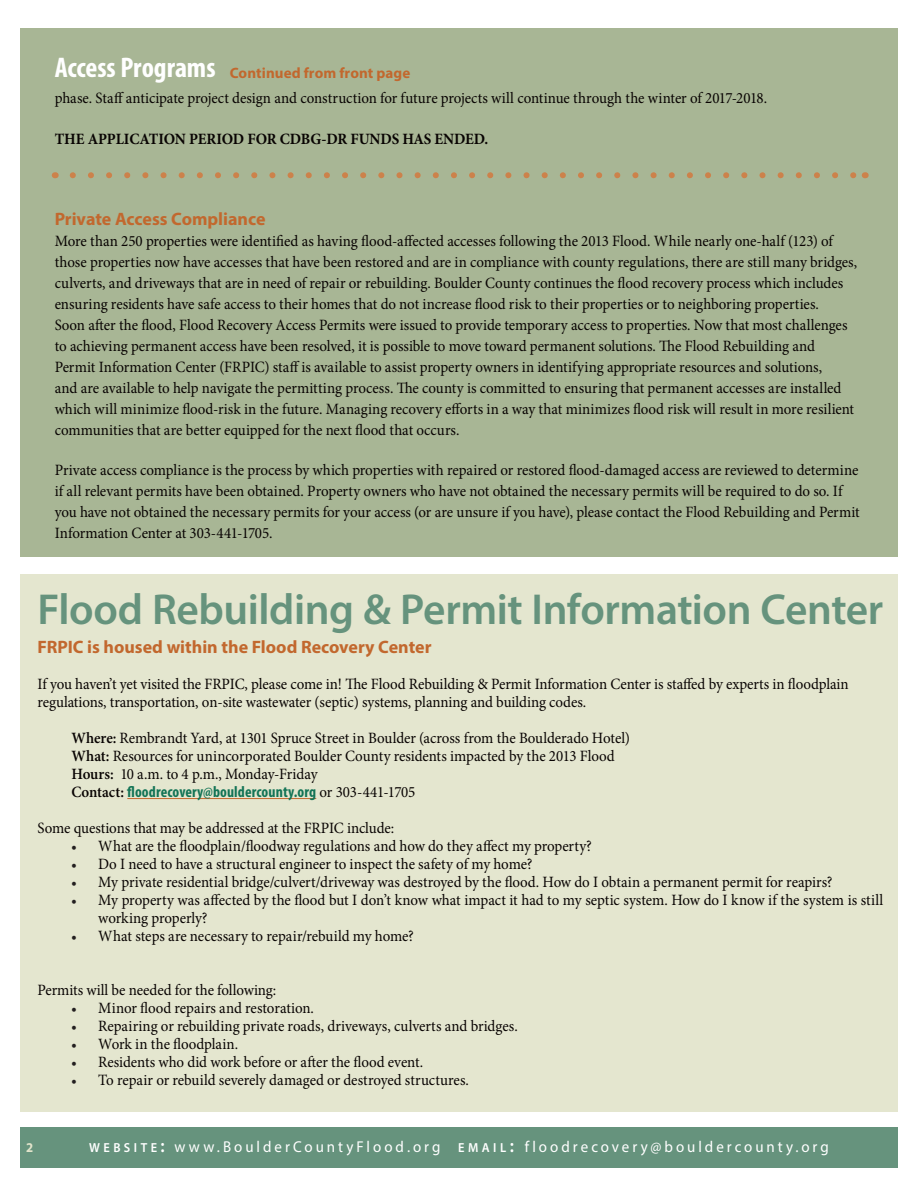
<style>
.page{position:relative;width:918px;height:1188px;background:#fff}
.page>*{position:absolute;margin:0;border:0;box-sizing:border-box;transform-origin:0 0}
.Page_header{font:600 43.5px "Myriad Pro";letter-spacing:-.01em;color:#66937d}
.BC_Main_Text{font:700 condensed 28.5px "Myriad Pro";color:#fff}
.Page_header-2{font:700 18px "Myriad Pro";color:#c2682e}
.First_paragraph{font:15.75px/21px "Minion Pro";letter-spacing:-.005em;color:#080302;scale:.95 1}
.Heading_2{font:15.75px/18px "Minion Pro";letter-spacing:-.005em;color:#080302;scale:.95 1}
.body_text{font:15.75px "Minion Pro";letter-spacing:-.005em;color:#080302;scale:.95 1}
.First_paragraph-2{font:15.75px "Myriad Pro";letter-spacing:.2em;color:#fff;scale:.95 1}
.body_text-2{font:700 condensed 15.75px "Myriad Pro";letter-spacing:.005em;color:#137456}
.t1{font:700 15.75px "Minion Pro";letter-spacing:-.005em;color:#080302;scale:.95 1}
.Page_header-3{font:700 15px "Myriad Pro";letter-spacing:.005em;color:#c2682e}
.First_paragraph-3{font:700 13.5px "Myriad Pro";color:#e2e4cb;scale:.95 1}
.s1{font-weight:600}
.s2{font-family:"Minion Pro";font-weight:600;font-stretch:normal;color:#080302}
.s3{font-family:"Minion Pro";font-weight:400;font-stretch:normal;color:#080302}
.s4{font-size:15px;color:#231f20}
.s5{font-weight:600;font-size:13.2px}
.s6{font-weight:600;font-size:18.75px}
</style>
<div class="page">
<div style="left:20px;top:1128px;width:878px;height:40px;background:#66937d"></div>
<div style="left:20px;top:28px;width:878px;height:528px;background:#a8b695"></div>
<svg style="left:73px;top:172px;width:783px;height:6px"></svg>
<div style="left:20px;top:574px;width:878px;height:537px;background:#e4e6cf"></div>
<hr style="left:127px;top:798px;width:189px;height:1px;background:#c2682e">
<p class="BC_Main_Text" style="left:55px;top:50px;width:162px">Access Programs</p>
<p class="Page_header-3" style="left:230px;top:63px;width:182px">Continued from front page</p>
<p class="First_paragraph" style="left:55px;top:88px;width:751px">phase. Staff anticipate project design and construction for future projects will continue through the winter of 2017-2018.</p>
<p class="t1" style="left:55px;top:128px;width:458px">THE APPLICATION PERIOD FOR CDBG-DR FUNDS HAS ENDED.</p>
<p class="Page_header-2" style="left:55px;top:207px;width:212px">Private Access Compliance</p>
<p class="First_paragraph" style="left:55px;top:230px;width:846px">More than 250 properties were identified as having flood-affected accesses following the 2013 Flood. While nearly one-half (123) of those properties now have accesses that have been restored and are in compliance with county regulations, there are still many bridges, culverts, and driveways that are in need of repair or rebuilding. Boulder County continues the flood recovery process which includes ensuring residents have safe access to their homes that do not increase flood risk to their properties or to neighboring properties.</p>
<p class="First_paragraph" style="left:55px;top:314px;width:843px">Soon after the flood, Flood Recovery Access Permits were issued to provide temporary access to properties. Now that most challenges to achieving permanent access have been resolved, it is possible to move toward permanent solutions. The Flood Rebuilding and Permit Information Center (FRPIC) staff is available to assist property owners in identifying appropriate resources and solutions,<br>and are available to help navigate the permitting process. The county is committed to ensuring that permanent accesses are installed which will minimize flood-risk in the future. Managing recovery efforts in a way that minimizes flood risk will result in more resilient communities that are better equipped for the next flood that occurs.</p>
<p class="First_paragraph" style="left:55px;top:460px;width:849px">Private access compliance is the process by which properties with repaired or restored flood-damaged access are reviewed to determine if all relevant permits have been obtained. Property owners who have not obtained the necessary permits will be required to do so. If you have not obtained the necessary permits for your access (or are unsure if you have), please contact the Flood Rebuilding and Permit Information Center at 303-441-1705.</p>
<p class="Page_header" style="left:38px;top:582px;width:847px">Flood Rebuilding &amp; Permit Information Center</p>
<p class="Page_header-2" style="left:38px;top:635px;width:396px">FRPIC is housed within the Flood Recovery Center</p>
<p class="Heading_2" style="left:38px;top:675px;width:855px">If you haven’t yet visited the FRPIC, please come in! The Flood Rebuilding &amp; Permit Information Center is staffed by experts in floodplain regulations, transportation, on-site wastewater (septic) systems, planning and building codes.</p>
<p class="body_text" style="left:71px;top:727px;width:590px"><span class="s1">Where:</span> Rembrandt Yard, at 1301 Spruce Street in Boulder (across from the Boulderado Hotel)</p>
<p class="body_text" style="left:71px;top:745px;width:573px"><span class="s1">What:</span> Resources for unincorporated Boulder County residents impacted by the 2013 Flood</p>
<p class="body_text" style="left:71px;top:763px;width:261px"><span class="s1">Hours:</span> 10 a.m. to 4 p.m., Monday-Friday</p>
<p class="body_text-2" style="left:71px;top:782px;width:346px"><span class="s2">Contact:</span> floodrecovery@bouldercounty.org <span class="s3">or 303-441-1705</span></p>
<p class="First_paragraph" style="left:38px;top:818px;width:377px">Some questions that may be addressed at the FRPIC include:</p>
<p class="First_paragraph" style="left:71px;top:836px;width:549px"><span class="s4">•</span> What are the floodplain/floodway regulations and how do they affect my property?</p>
<p class="First_paragraph" style="left:71px;top:854px;width:487px"><span class="s4">•</span> Do I need to have a structural engineer to inspect the safety of my home?</p>
<p class="First_paragraph" style="left:71px;top:872px;width:803px"><span class="s4">•</span> My private residential bridge/culvert/driveway was destroyed by the flood. How do I obtain a permanent permit for reapirs?</p>
<p class="First_paragraph" style="left:98px;top:891px;width:828px;line-height:18px;text-indent:-27px"><span class="s4">•</span> My property was affected by the flood but I don’t know what impact it had to my septic system. How do I know if the system is still working properly?</p>
<p class="First_paragraph" style="left:71px;top:926px;width:362px"><span class="s4">•</span> What steps are necessary to repair/rebuild my home?</p>
<p class="First_paragraph" style="left:38px;top:980px;width:253px">Permits will be needed for the following:</p>
<p class="First_paragraph" style="left:71px;top:998px;width:257px"><span class="s4">•</span> Minor flood repairs and restoration.</p>
<p class="First_paragraph" style="left:71px;top:1016px;width:471px"><span class="s4">•</span> Repairing or rebuilding private roads, driveways, culverts and bridges.</p>
<p class="First_paragraph" style="left:71px;top:1034px;width:177px"><span class="s4">•</span> Work in the floodplain.</p>
<p class="First_paragraph" style="left:71px;top:1052px;width:372px"><span class="s4">•</span> Residents who did work before or after the flood event.</p>
<p class="First_paragraph" style="left:71px;top:1070px;width:420px"><span class="s4">•</span> To repair or rebuild severely damaged or destroyed structures.</p>
<p class="First_paragraph-3" style="left:26px;top:1139px;width:9px">2</p>
<p class="First_paragraph-2" style="left:89px;top:1137px;width:780px"><span class="s5">WEBSITE</span><span class="s6">:</span> www.BoulderCountyFlood.org <span class="s5">EMAIL</span><span class="s6">:</span> floodrecovery@bouldercounty.org</p>
</div>
